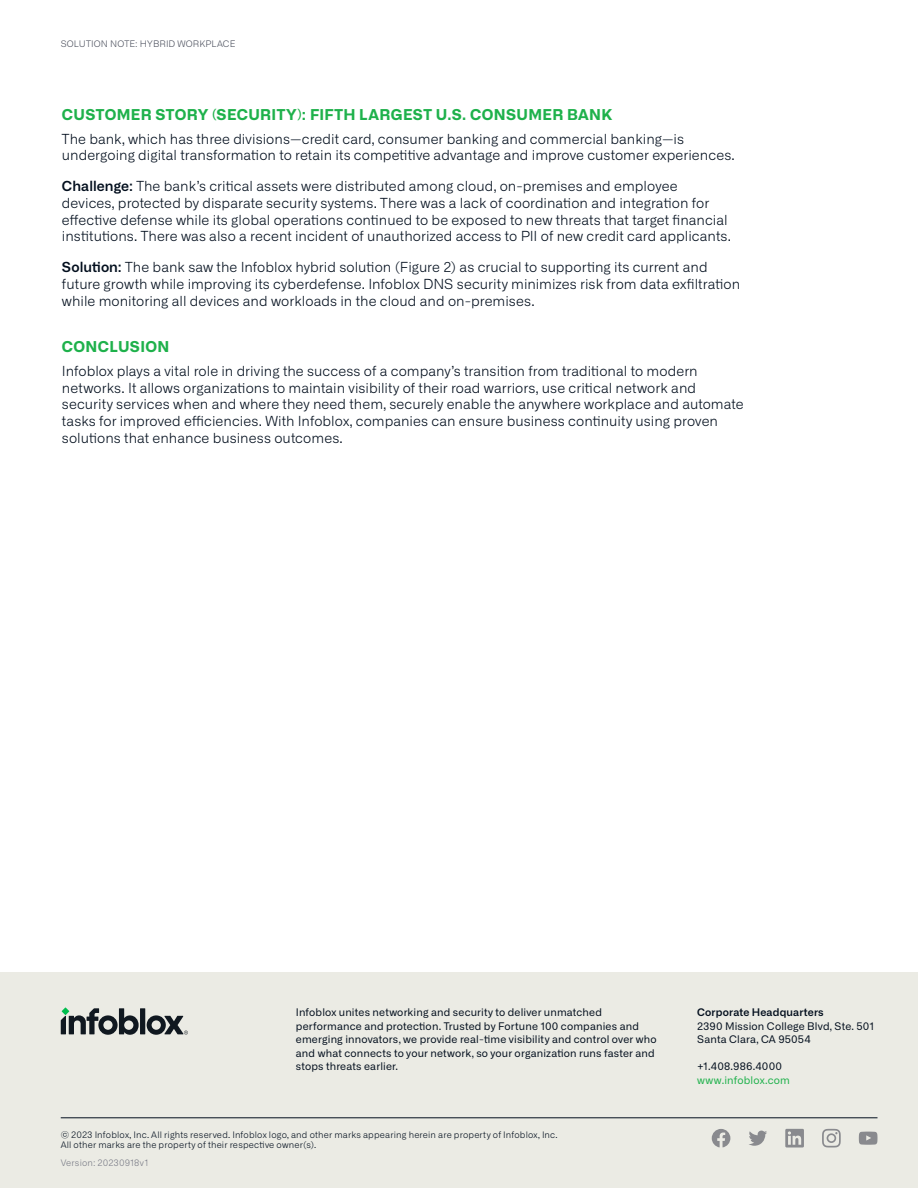
<style>
.page{position:relative;width:918px;height:1188px;background:#fff}
.page>*{position:absolute;margin:0;border:0;box-sizing:border-box;transform-origin:0 0}
.Heading_Level_1{font:700 15px "Alliance No.2";letter-spacing:.02em;color:#1eb14b}
.body_text{font:300 13.8px/16.8px "Alliance No.1";letter-spacing:.005em;color:#030f1e}
.t1{font:10.5px/13.5px "Alliance No.1";letter-spacing:.015em;color:#030f1e}
.t2{font:600 10.5px "Alliance No.1";letter-spacing:.015em;color:#030f1e}
.t3{font:10.5px "Alliance No.1";letter-spacing:.015em;color:#1eb14b}
.t4{font:300 9px/9.8px "Alliance No.1";letter-spacing:.02em;color:#030f1e}
.t5{font:300 9px "Alliance No.1";letter-spacing:.015em;color:#4d515e}
.t6{font:300 9px "Alliance No.1";letter-spacing:.015em;color:#797b86}
.s1{font-weight:600}
</style>
<div class="page">
<div style="left:0;top:972px;width:918px;height:216px;background:#ebebe4"></div>
<div style="left:140px;top:1008px;width:5px;height:26px;background:#101820"></div>
<svg style="left:147px;top:1015px;width:41px;height:20px"></svg>
<svg style="left:61px;top:1008px;width:78px;height:27px"></svg>
<svg style="left:822px;top:1129px;width:19px;height:18px"></svg>
<svg style="left:859px;top:1132px;width:19px;height:13px"></svg>
<svg style="left:749px;top:1131px;width:18px;height:15px"></svg>
<svg style="left:785px;top:1129px;width:19px;height:19px"></svg>
<svg style="left:712px;top:1129px;width:18px;height:18px"></svg>
<hr style="left:61px;top:1118px;width:817px;height:1px;background:#030f1e">
<p class="t5" style="left:61px;top:39px;width:176px">SOLUTION NOTE: HYBRID WORKPLACE</p>
<p class="Heading_Level_1" style="left:62px;top:105px;width:552px">CUSTOMER STORY (SECURITY): FIFTH LARGEST U.S. CONSUMER BANK</p>
<p class="body_text" style="left:62px;top:130px;width:674px">The bank, which has three divisions—credit card, consumer banking and commercial banking—is undergoing digital transformation to retain its competitive advantage and improve customer experiences.</p>
<p class="body_text" style="left:62px;top:177px;width:671px"><span class="s1">Challenge:</span> The bank’s critical assets were distributed among cloud, on-premises and employee devices, protected by disparate security systems. There was a lack of coordination and integration for effective defense while its global operations continued to be exposed to new threats that target financial institutions. There was also a recent incident of unauthorized access to PII of new credit card applicants.</p>
<p class="body_text" style="left:62px;top:258px;width:680px"><span class="s1">Solution:</span> The bank saw the Infoblox hybrid solution (Figure 2) as crucial to supporting its current and future growth while improving its cyberdefense. Infoblox DNS security minimizes risk from data exfiltration while monitoring all devices and workloads in the cloud and on-premises.</p>
<p class="Heading_Level_1" style="left:62px;top:337px;width:109px">CONCLUSION</p>
<p class="body_text" style="left:62px;top:362px;width:683px">Infoblox plays a vital role in driving the success of a company’s transition from traditional to modern networks. It allows organizations to maintain visibility of their road warriors, use critical network and security services when and where they need them, securely enable the anywhere workplace and automate tasks for improved efficiencies. With Infoblox, companies can ensure business continuity using proven solutions that enhance business outcomes.</p>
<p class="t1" style="left:296px;top:1006px;width:362px">Infoblox unites networking and security to deliver unmatched performance and protection. Trusted by Fortune 100 companies and emerging innovators, we provide real-time visibility and control over who and what connects to your network, so your organization runs faster and stops threats earlier.</p>
<p class="t2" style="left:697px;top:1006px;width:128px">Corporate Headquarters</p>
<p class="t1" style="left:697px;top:1019px;width:179px">2390 Mission College Blvd, Ste. 501<br>Santa Clara, CA 95054</p>
<p class="t1" style="left:697px;top:1059px;width:86px">+1.408.986.4000</p>
<p class="t3" style="left:697px;top:1073px;width:94px">www.infoblox.com</p>
<p class="t4" style="left:61px;top:1130px;width:499px">© 2023 Infoblox, Inc. All rights reserved. Infoblox logo, and other marks appearing herein are property of Infoblox, Inc.<br>All other marks are the property of their respective owner(s).</p>
<p class="t6" style="left:61px;top:1158px;width:89px">Version: 20230918v1</p>
</div>
